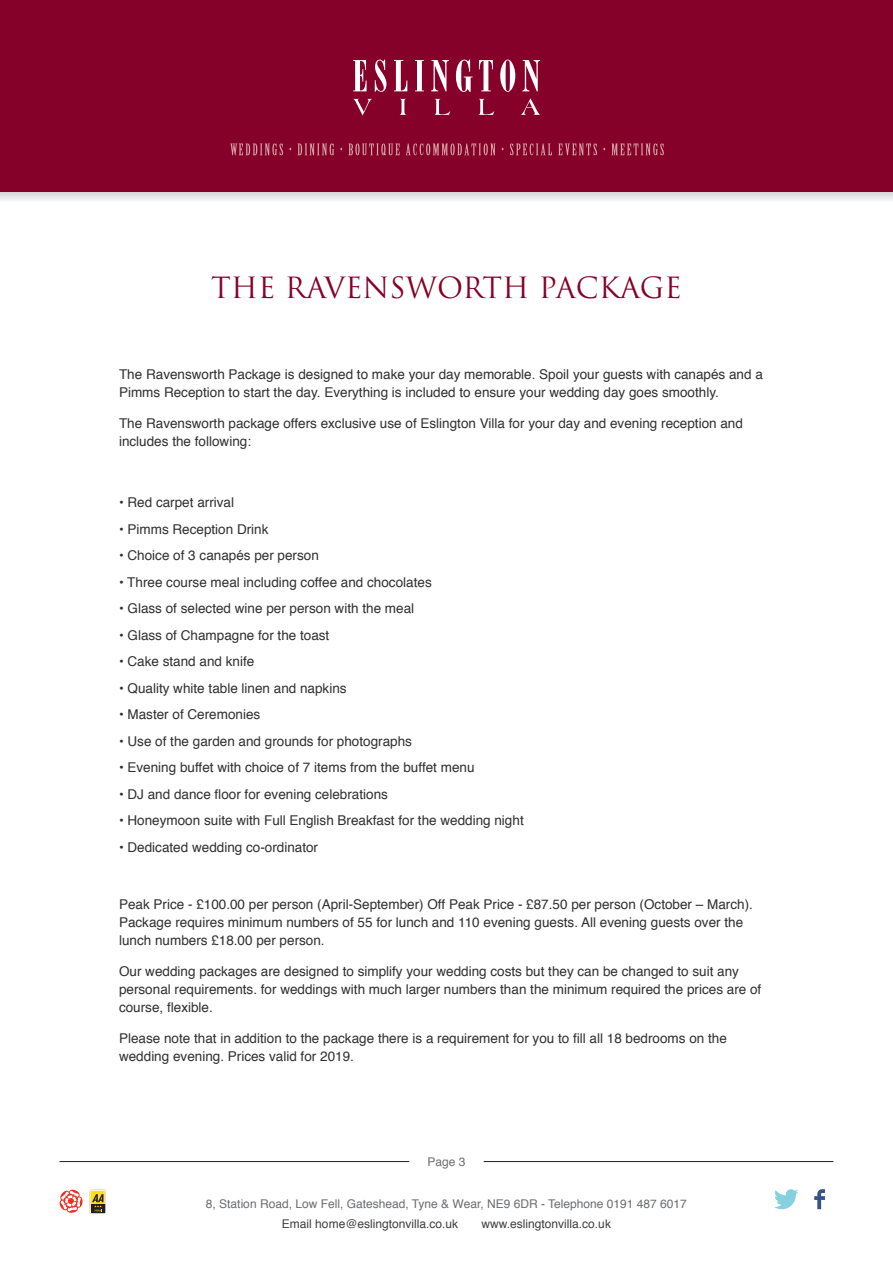
<style>
.page{position:relative;width:893px;height:1263px;background:#fff}
.page>*{position:absolute;margin:0;border:0;box-sizing:border-box;transform-origin:0 0}
.t1{font:28.5px "Trajan";color:#86012a}
.t2{font:13.5px/18px "Helvetica";color:#312f30}
.t3{font:12px "Helvetica";color:#6c6d70}
.t4{font:12px "Helvetica";color:#3e3e3f}
</style>
<div class="page">
<svg style="left:59px;top:1189px;width:24px;height:24px"></svg>
<svg style="left:89px;top:1189px;width:17px;height:24px"></svg>
<svg style="left:774px;top:1189px;width:24px;height:20px"></svg>
<svg style="left:814px;top:1189px;width:11px;height:20px"></svg>
<hr style="left:60px;top:1161px;width:349px;height:1px;background:#231f20">
<hr style="left:484px;top:1161px;width:349px;height:1px;background:#231f20">
<svg style="left:0;top:191px;width:893px;height:9px;background:#d9cbd1"></svg>
<div style="left:0;top:0;width:893px;height:191px;background:#86012a"></div>
<svg style="left:353px;top:60px;width:14px;height:31px"></svg>
<svg style="left:375px;top:60px;width:11px;height:32px"></svg>
<svg style="left:394px;top:60px;width:13px;height:31px"></svg>
<svg style="left:415px;top:60px;width:9px;height:31px"></svg>
<svg style="left:431px;top:60px;width:18px;height:31px"></svg>
<svg style="left:456px;top:60px;width:17px;height:32px"></svg>
<svg style="left:479px;top:60px;width:14px;height:31px"></svg>
<svg style="left:500px;top:60px;width:15px;height:32px"></svg>
<svg style="left:522px;top:60px;width:18px;height:31px"></svg>
<svg style="left:353px;top:99px;width:19px;height:16px"></svg>
<svg style="left:400px;top:99px;width:6px;height:16px"></svg>
<svg style="left:434px;top:99px;width:16px;height:16px"></svg>
<svg style="left:479px;top:99px;width:15px;height:16px"></svg>
<svg style="left:521px;top:98px;width:19px;height:17px"></svg>
<svg style="left:230px;top:144px;width:53px;height:11px"></svg>
<svg style="left:297px;top:144px;width:37px;height:11px"></svg>
<svg style="left:348px;top:144px;width:52px;height:11px"></svg>
<svg style="left:406px;top:144px;width:89px;height:11px"></svg>
<svg style="left:510px;top:144px;width:42px;height:11px"></svg>
<svg style="left:558px;top:144px;width:39px;height:11px"></svg>
<svg style="left:611px;top:144px;width:53px;height:11px"></svg>
<h1 class="t1" style="left:211px;top:270px;width:472px">THE RAVENSWORTH PACKAGE</h1>
<p class="t2" style="left:119px;top:366px;width:645px">The Ravensworth Package is designed to make your day memorable. Spoil your guests with canapés and a<br>Pimms Reception to start the day. Everything is included to ensure your wedding day goes smoothly.</p>
<p class="t2" style="left:119px;top:414px;width:625px">The Ravensworth package offers exclusive use of Eslington Villa for your day and evening reception and includes the following:</p>
<p class="t2" style="left:119px;top:494px;width:117px">• Red carpet arrival</p>
<p class="t2" style="left:119px;top:520px;width:151px">• Pimms Reception Drink</p>
<p class="t2" style="left:119px;top:547px;width:201px">• Choice of 3 canapés per person</p>
<p class="t2" style="left:119px;top:573px;width:314px">• Three course meal including coffee and chocolates</p>
<p class="t2" style="left:119px;top:600px;width:297px">• Glass of selected wine per person with the meal</p>
<p class="t2" style="left:119px;top:626px;width:212px">• Glass of Champagne for the toast</p>
<p class="t2" style="left:119px;top:653px;width:137px">• Cake stand and knife</p>
<p class="t2" style="left:119px;top:679px;width:229px">• Quality white table linen and napkins</p>
<p class="t2" style="left:119px;top:706px;width:143px">• Master of Ceremonies</p>
<p class="t2" style="left:119px;top:732px;width:294px">• Use of the garden and grounds for photographs</p>
<p class="t2" style="left:119px;top:759px;width:357px">• Evening buffet with choice of 7 items from the buffet menu</p>
<p class="t2" style="left:119px;top:785px;width:270px">• DJ and dance floor for evening celebrations</p>
<p class="t2" style="left:119px;top:812px;width:406px">• Honeymoon suite with Full English Breakfast for the wedding night</p>
<p class="t2" style="left:119px;top:838px;width:201px">• Dedicated wedding co-ordinator</p>
<p class="t2" style="left:119px;top:896px;width:635px">Peak Price - £100.00 per person (April-September) Off Peak Price - £87.50 per person (October – March).<br>Package requires minimum numbers of 55 for lunch and 110 evening guests. All evening guests over the lunch numbers £18.00 per person.</p>
<p class="t2" style="left:119px;top:962px;width:644px">Our wedding packages are designed to simplify your wedding costs but they can be changed to suit any personal requirements. for weddings with much larger numbers than the minimum required the prices are of course, flexible.</p>
<p class="t2" style="left:119px;top:1029px;width:609px">Please note that in addition to the package there is a requirement for you to fill all 18 bedrooms on the wedding evening. Prices valid for 2019.</p>
<p class="t3" style="left:427px;top:1152px;width:40px">Page 3</p>
<p class="t3" style="left:206px;top:1195px;width:482px">8, Station Road, Low Fell, Gateshead, Tyne &amp; Wear, NE9 6DR - Telephone 0191 487 6017</p>
<p class="t4" style="left:282px;top:1214px;width:178px">Email home@eslingtonvilla.co.uk</p>
<p class="t4" style="left:482px;top:1214px;width:131px">www.eslingtonvilla.co.uk</p>
</div>
